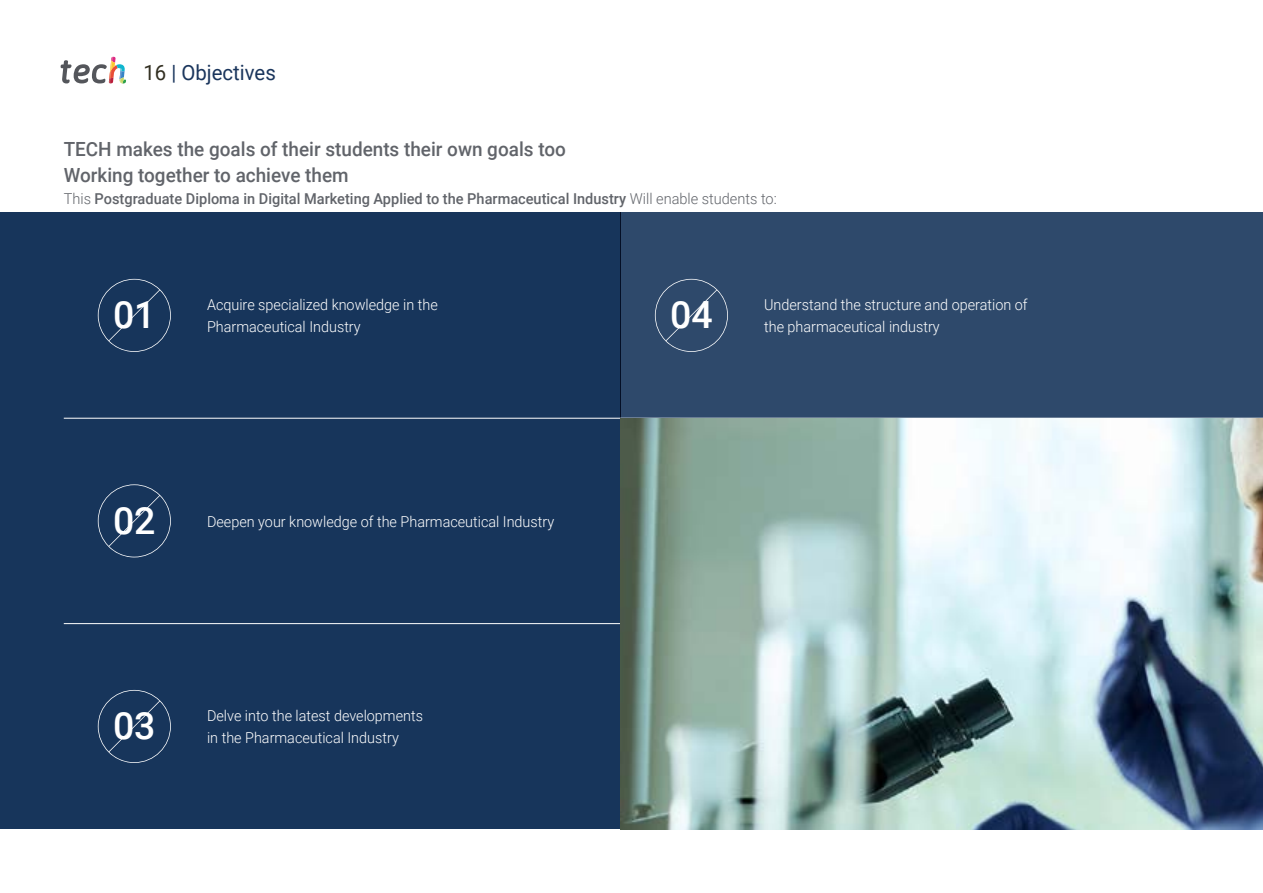
<style>
.page{position:relative;width:1263px;height:893px;background:#fff}
.page>*{position:absolute;margin:0;border:0;box-sizing:border-box;transform-origin:0 0}
.t1{font:500 37.5px "Roboto";color:#fff}
.t2{font:21px "Roboto";color:#1a355c}
.t3{font:500 19.5px/25.5px "Roboto";color:#61646a}
.t4{font:300 15px/22.5px "Roboto";color:#fff;scale:.96 1}
.t5{font:500 15px "Roboto";color:#61646a}
.s1{color:#312e20}
.s2{font-weight:300}
</style>
<div class="page">
<svg style="left:61px;top:57px;width:65px;height:27px"></svg>
<div style="left:0;top:213px;width:621px;height:616px;background:#17355b"></div>
<div style="left:621px;top:213px;width:642px;height:616px;background:#2e496b"></div>
<svg style="left:98px;top:279px;width:73px;height:73px"></svg>
<svg style="left:98px;top:484px;width:73px;height:73px"></svg>
<svg style="left:98px;top:690px;width:73px;height:73px"></svg>
<svg style="left:655px;top:279px;width:73px;height:73px"></svg>
<hr style="left:64px;top:418px;width:1199px;height:1px;background:#fff">
<hr style="left:64px;top:623px;width:1199px;height:1px;background:#fff">
<img style="left:621px;top:418px;width:642px;height:411px">
<h2 class="t2" style="left:144px;top:57px;width:134px"><span class="s1">16</span> | Objectives</h2>
<h3 class="t3" style="left:64px;top:136px;width:504px">TECH makes the goals of their students their own goals too<br>Working together to achieve them</h3>
<p class="t5" style="left:64px;top:188px;width:714px"><span class="s2">This</span> Postgraduate Diploma in Digital Marketing Applied to the Pharmaceutical Industry <span class="s2">Will enable students to:</span></p>
<h1 class="t1" style="left:113px;top:288px;width:44px">01</h1>
<p class="t4" style="left:207px;top:293px;width:242px">Acquire specialized knowledge in the<br>Pharmaceutical Industry</p>
<h1 class="t1" style="left:113px;top:494px;width:44px">02</h1>
<p class="t4" style="left:207px;top:509px;width:363px">Deepen your knowledge of the Pharmaceutical Industry</p>
<h1 class="t1" style="left:113px;top:699px;width:44px">03</h1>
<p class="t4" style="left:207px;top:704px;width:226px">Delve into the latest developments in the Pharmaceutical Industry</p>
<h1 class="t1" style="left:670px;top:288px;width:44px">04</h1>
<p class="t4" style="left:764px;top:293px;width:276px">Understand the structure and operation of the pharmaceutical industry</p>
</div>
